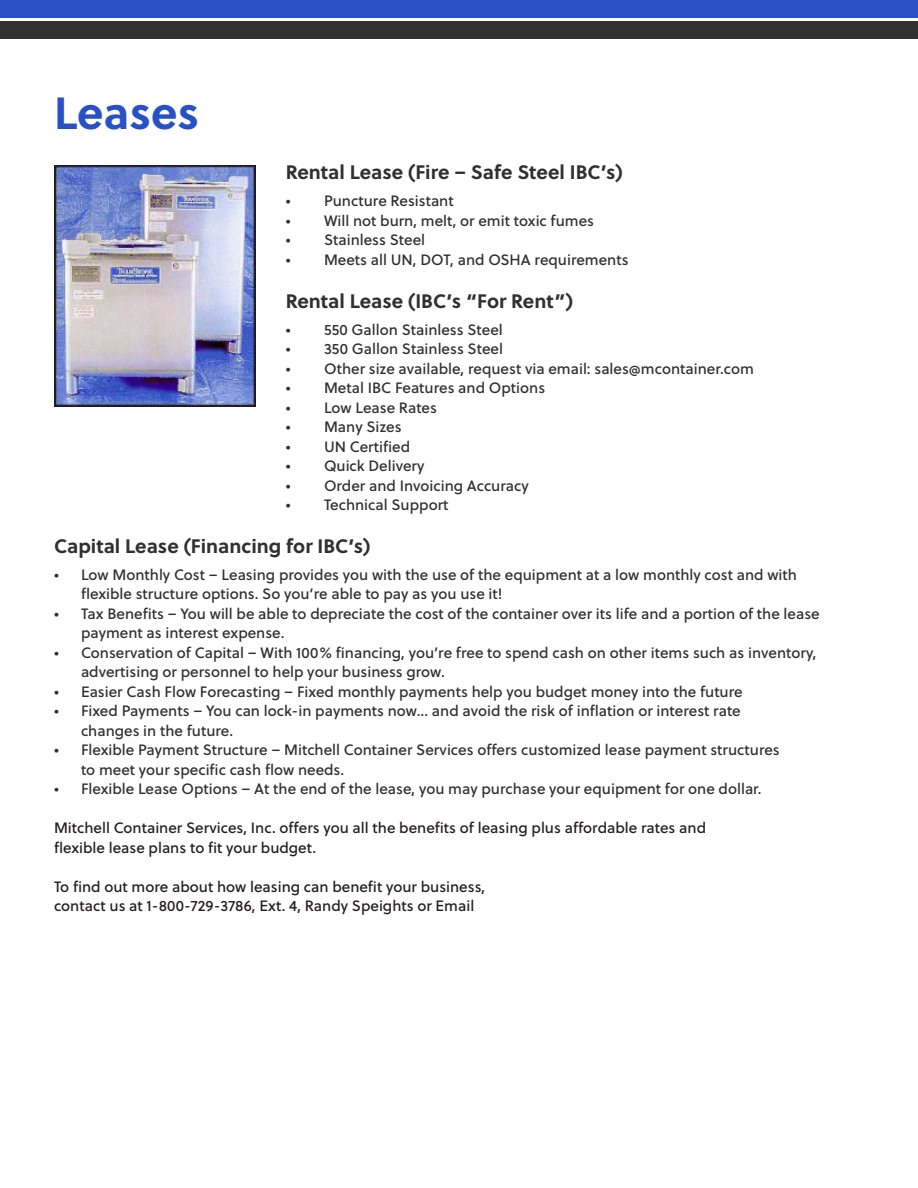
<style>
.page{position:relative;width:918px;height:1188px;background:#fff}
.page>*{position:absolute;margin:0;border:0;box-sizing:border-box;transform-origin:0 0}
.t1{font:700 45px "Soleil";color:#2851c6}
.t2{font:700 19.5px "Soleil";color:#303030}
.t3{font:15px/19.5px "Soleil Bk";color:#303030}
.t4{font:15px/19.5px "Soleil Bk";color:#231f20}
</style>
<div class="page">
<div style="left:0;top:0;width:918px;height:17px;background:#2851c6"></div>
<div style="left:0;top:22px;width:918px;height:17px;background:#303030"></div>
<img style="left:55px;top:166px;width:200px;height:240px">
<p class="t1" style="left:54px;top:78px;width:147px">Leases</p>
<p class="t2" style="left:286px;top:157px;width:339px">Rental Lease (Fire – Safe Steel IBC’s)</p>
<p class="t3" style="left:286px;top:191px;width:169px">• Puncture Resistant</p>
<p class="t3" style="left:286px;top:210px;width:310px">• Will not burn, melt, or emit toxic fumes</p>
<p class="t3" style="left:286px;top:230px;width:141px">• Stainless Steel</p>
<p class="t3" style="left:286px;top:249px;width:344px">• Meets all UN, DOT, and OSHA requirements</p>
<p class="t2" style="left:286px;top:286px;width:289px">Rental Lease (IBC’s “For Rent”)</p>
<p class="t3" style="left:286px;top:319px;width:219px">• 550 Gallon Stainless Steel</p>
<p class="t3" style="left:286px;top:338px;width:219px">• 350 Gallon Stainless Steel</p>
<p class="t3" style="left:286px;top:358px;width:470px">• Other size available, request via email: sales@mcontainer.com</p>
<p class="t3" style="left:286px;top:377px;width:261px">• Metal IBC Features and Options</p>
<p class="t3" style="left:286px;top:397px;width:153px">• Low Lease Rates</p>
<p class="t3" style="left:286px;top:416px;width:117px">• Many Sizes</p>
<p class="t3" style="left:286px;top:436px;width:126px">• UN Certified</p>
<p class="t3" style="left:286px;top:455px;width:140px">• Quick Delivery</p>
<p class="t3" style="left:286px;top:475px;width:245px">• Order and Invoicing Accuracy</p>
<p class="t3" style="left:286px;top:494px;width:164px">• Technical Support</p>
<p class="t2" style="left:54px;top:531px;width:318px">Capital Lease (Financing for IBC’s)</p>
<p class="t3" style="left:81px;top:564px;width:718px;text-indent:-27px">• Low Monthly Cost – Leasing provides you with the use of the equipment at a low monthly cost and with flexible structure options. So you’re able to pay as you use it!</p>
<p class="t3" style="left:81px;top:603px;width:740px;text-indent:-27px">• Tax Benefits – You will be able to depreciate the cost of the container over its life and a portion of the lease payment as interest expense.</p>
<p class="t3" style="left:81px;top:642px;width:737px;text-indent:-27px">• Conservation of Capital – With 100% financing, you’re free to spend cash on other items such as inventory, advertising or personnel to help your business grow.</p>
<p class="t3" style="left:54px;top:681px;width:690px">• Easier Cash Flow Forecasting – Fixed monthly payments help you budget money into the future</p>
<p class="t3" style="left:81px;top:701px;width:661px;text-indent:-27px">• Fixed Payments – You can lock-in payments now... and avoid the risk of inflation or interest rate changes in the future.</p>
<p class="t3" style="left:81px;top:740px;width:700px;text-indent:-27px">• Flexible Payment Structure – Mitchell Container Services offers customized lease payment structures to meet your specific cash flow needs.</p>
<p class="t3" style="left:54px;top:779px;width:709px">• Flexible Lease Options – At the end of the lease, you may purchase your equipment for one dollar.</p>
<p class="t4" style="left:54px;top:818px;width:654px">Mitchell Container Services, Inc. offers you all the benefits of leasing plus affordable rates and flexible lease plans to fit your budget.</p>
<p class="t4" style="left:54px;top:876px;width:433px">To find out more about how leasing can benefit your business, contact us at 1-800-729-3786, Ext. 4, Randy Speights or Email</p>
</div>
